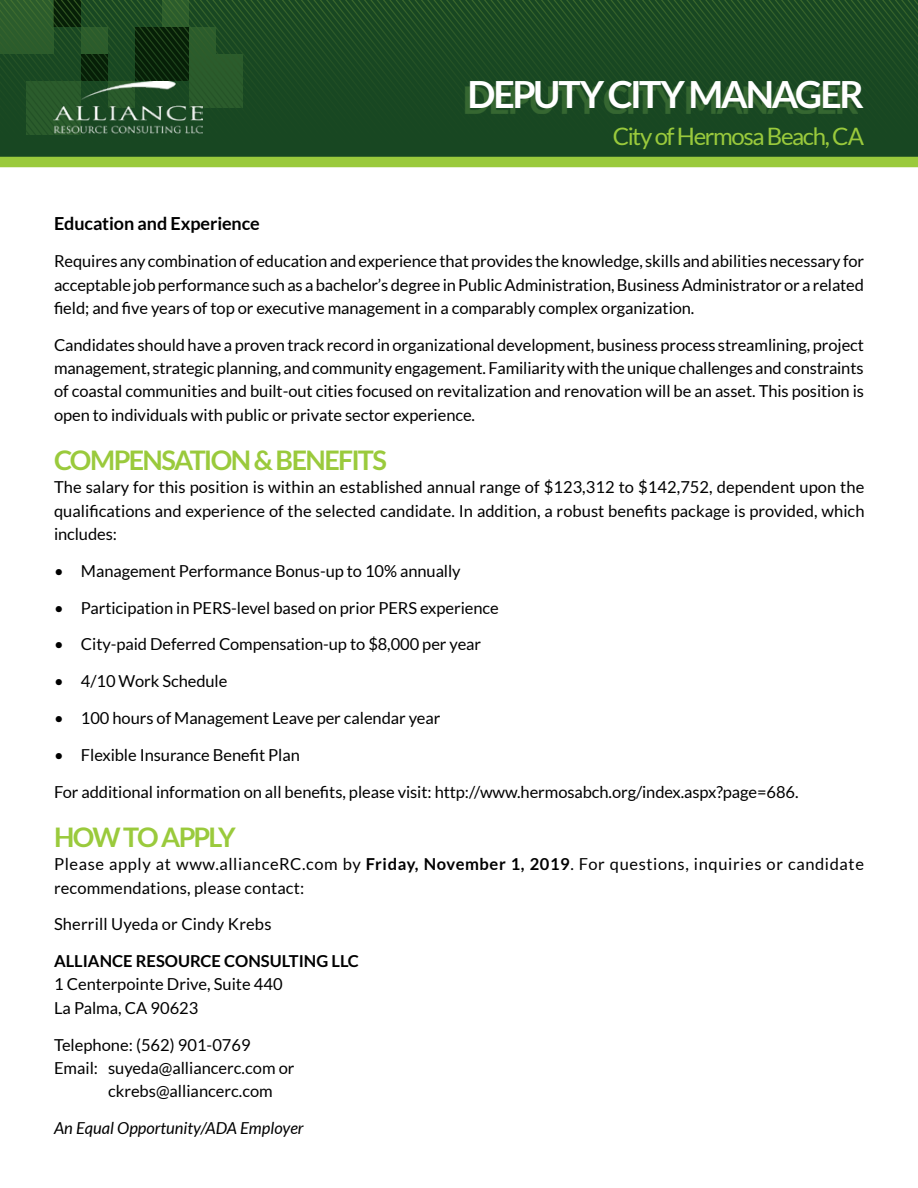
<style>
.page{position:relative;width:918px;height:1188px;background:#fff}
.page>*{position:absolute;margin:0;border:0;box-sizing:border-box;transform-origin:0 0}
.t1{font:700 37.5px "Lato";letter-spacing:-.06em;color:#fff}
.t2{font:700 27px "Lato";letter-spacing:-.06em;color:#9aca3c}
.t3{font:24px "Lato";letter-spacing:-.06em;color:#9aca3c}
.t4{font:700 18px "Lato";letter-spacing:-.005em;color:#000}
.t5{font:16.5px/23.2px "Lato";letter-spacing:-.005em;color:#000;text-align:justify}
.t6{font:16.5px/23.2px "Lato";letter-spacing:.035em;color:#000}
.t7{font:italic 16.5px "Lato";color:#000}
.t8{font:700 16.5px "Lato";color:#000}
.s1{font-weight:700}
</style>
<div class="page">
<svg style="left:0;top:0;width:918px;height:157px;background:#1c4a22"></svg>
<img style="left:53px;top:82px;width:149px;height:53px">
<div style="left:465px;top:86px;width:393px;height:28px;background:#407237;opacity:.75"></div>
<div style="left:0;top:157px;width:918px;height:10px;background:#9aca3c"></div>
<h1 class="t1" style="left:467px;top:73px;width:398px">DEPUTY CITY MANAGER</h1>
<h3 class="t3" style="left:613px;top:123px;width:253px">City of Hermosa Beach, CA</h3>
<p class="t4" style="left:54px;top:214px;width:207px">Education and Experience</p>
<p class="t5" style="left:54px;top:250px;width:812px">Requires any combination of education and experience that provides the knowledge, skills and abilities necessary for acceptable job performance such as a bachelor’s degree in Public Administration, Business Administrator or a related field; and five years of top or executive management in a comparably complex organization.</p>
<p class="t5" style="left:54px;top:333px;width:812px">Candidates should have a proven track record in organizational development, business process streamlining, project management, strategic planning, and community engagement. Familiarity with the unique challenges and constraints of coastal communities and built-out cities focused on revitalization and renovation will be an asset. This position is open to individuals with public or private sector experience.</p>
<h2 class="t2" style="left:54px;top:445px;width:334px">COMPENSATION &amp; BENEFITS</h2>
<p class="t5" style="left:54px;top:476px;width:812px">The salary for this position is within an established annual range of $123,312 to $142,752, dependent upon the qualifications and experience of the selected candidate. In addition, a robust benefits package is provided, which includes:</p>
<p class="t5" style="left:54px;top:559px;width:408px">• Management Performance Bonus-up to 10% annually</p>
<p class="t5" style="left:54px;top:596px;width:446px">• Participation in PERS-level based on prior PERS experience</p>
<p class="t5" style="left:54px;top:633px;width:429px">• City-paid Deferred Compensation-up to $8,000 per year</p>
<p class="t5" style="left:54px;top:669px;width:175px">• 4/10 Work Schedule</p>
<p class="t5" style="left:54px;top:706px;width:388px">• 100 hours of Management Leave per calendar year</p>
<p class="t5" style="left:54px;top:743px;width:247px">• Flexible Insurance Benefit Plan</p>
<p class="t5" style="left:54px;top:780px;width:746px">For additional information on all benefits, please visit: http://www.hermosabch.org/index.aspx?page=686.</p>
<h2 class="t2" style="left:54px;top:822px;width:183px">HOW TO APPLY</h2>
<p class="t6" style="left:54px;top:853px;width:812px">Please apply at www.allianceRC.com by <span class="s1">Friday, November 1, 2019</span>. For questions, inquiries or candidate recommendations, please contact:</p>
<p class="t5" style="left:54px;top:913px;width:219px">Sherrill Uyeda or Cindy Krebs</p>
<p class="t8" style="left:54px;top:952px;width:306px">ALLIANCE RESOURCE CONSULTING LLC</p>
<p class="t5" style="left:54px;top:973px;width:230px">1 Centerpointe Drive, Suite 440<br>La Palma, CA 90623</p>
<p class="t5" style="left:54px;top:1033px;width:198px">Telephone: (562) 901-0769</p>
<p class="t5" style="left:54px;top:1056px;width:242px">Email: suyeda@alliancerc.com or</p>
<p class="t5" style="left:108px;top:1079px;width:166px">ckrebs@alliancerc.com</p>
<p class="t7" style="left:54px;top:1119px;width:251px">An Equal Opportunity/ADA Employer</p>
</div>
